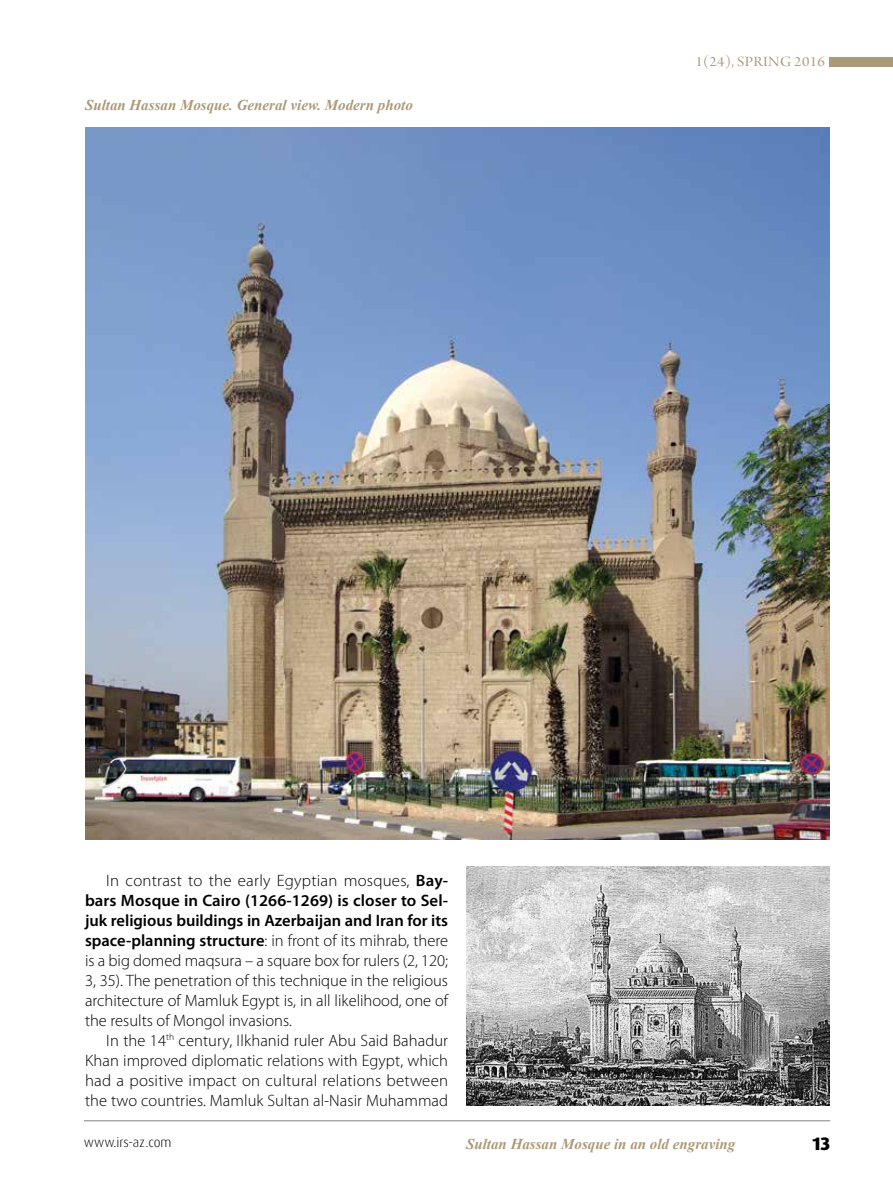
<style>
.page{position:relative;width:893px;height:1191px;background:#fff}
.page>*{position:absolute;margin:0;border:0;box-sizing:border-box;transform-origin:0 0}
.t1{font:800 18px "Dax Pro";color:#000}
.t2{font:300 16.5px/20px "Myriad Pro";letter-spacing:.005em;color:#000;text-align:justify}
.t3{font:italic 700 15px "Times New Roman";color:#ac9979}
.t4{font:15px "Arno Pro Display";letter-spacing:.02em;color:#ac9979;scale:1.1 1}
.t5{font:300 13.5px "Dax Pro";color:#000}
.s1{font-weight:600}
</style>
<div class="page">
<hr style="left:84px;top:1120px;width:746px;height:1px;background:#808285">
<div style="left:829px;top:57px;width:64px;height:9px;background:#ac9979"></div>
<img style="left:85px;top:128px;width:744px;height:711px">
<img style="left:466px;top:866px;width:363px;height:240px">
<p class="t3" style="left:85px;top:94px;width:329px">Sultan Hassan Mosque. General view. Modern photo</p>
<p class="t4" style="left:695px;top:53px;width:119px">1(24), SPRING 2016</p>
<p class="t2" style="left:85px;top:870px;width:365px;text-indent:21px">In contrast to the early Egyptian mosques, <span class="s1">Bay&shy;bars Mosque in Cairo (1266-1269) is closer to Sel&shy;juk religious buildings in Azerbaijan and Iran for its space-planning structure</span>: in front of its mihrab, there is a big domed maqsura – a square box for rulers (2, 120; 3, 35). The penetration of this technique in the religious architecture of Mamluk Egypt is, in all likelihood, one of the results of Mongol invasions.</p>
<p class="t2" style="left:85px;top:1030px;width:365px;text-indent:21px">In the 14<sup>th</sup> century, Ilkhanid ruler Abu Said Bahadur Khan improved diplomatic relations with Egypt, which had a positive impact on cultural relations between the two countries. Mamluk Sultan al-Nasir Muhammad</p>
<p class="t5" style="left:84px;top:1133px;width:89px">www.irs-az.com</p>
<p class="t1" style="left:812px;top:1131px;width:19px">13</p>
<p class="t3" style="left:466px;top:1133px;width:271px">Sultan Hassan Mosque in an old engraving</p>
</div>
